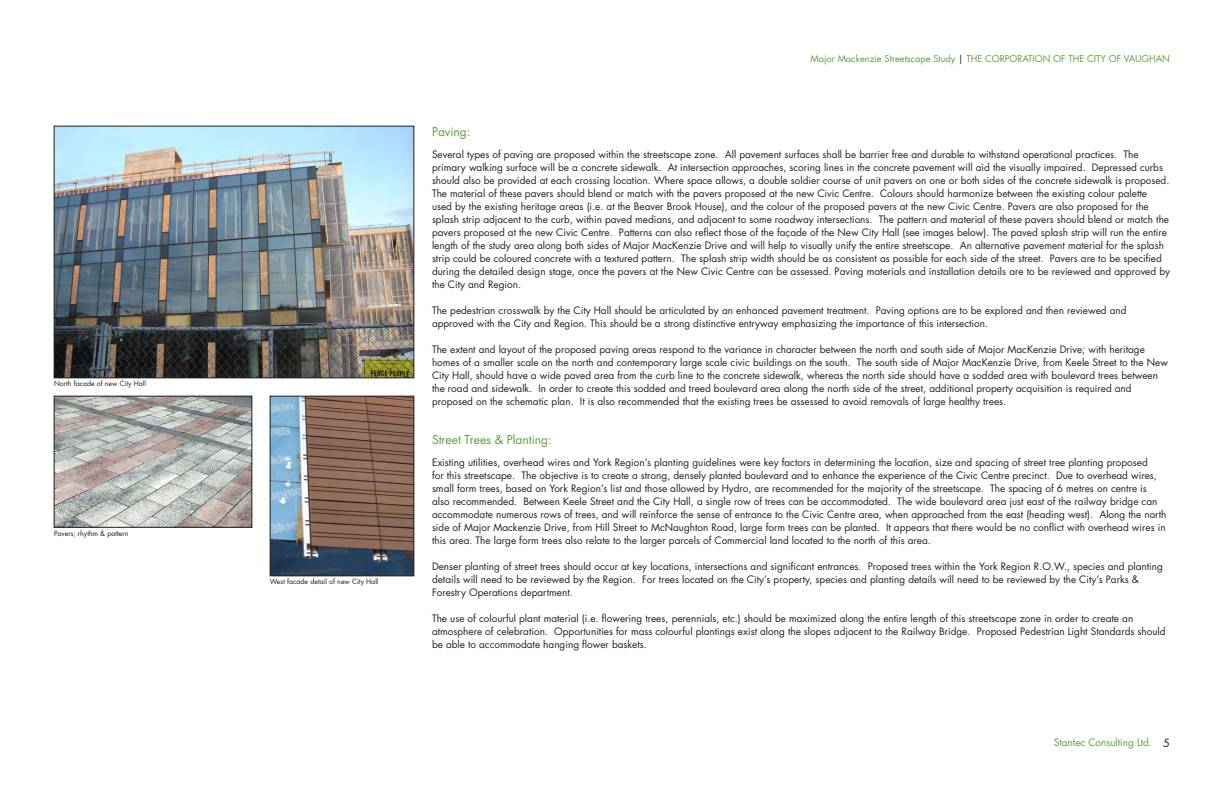
<style>
.page{position:relative;width:1224px;height:792px;background:#fff}
.page>*{position:absolute;margin:0;border:0;box-sizing:border-box;transform-origin:0 0}
.t1{font:12px "Futura Std";color:#5f9d3b}
.t2{font:10px/13px "Futura Std";color:#231f20}
.t3{font:10px "Futura Std";color:#5f9d3b}
.t4{font:9.2px "Futura Std";color:#5f9d3b}
.t5{font:7px "Futura Std";color:#231f20}
.s1{color:#231f20}
.s2{font-size:11px;color:#231f20}
</style>
<div class="page">
<img style="left:56px;top:128px;width:356px;height:248px">
<div style="left:54px;top:126px;width:360px;height:252px;border:1px solid #231f20"></div>
<img style="left:272px;top:398px;width:140px;height:176px">
<div style="left:270px;top:396px;width:144px;height:180px;border:1px solid #231f20"></div>
<img style="left:56px;top:398px;width:194px;height:127px">
<div style="left:54px;top:396px;width:198px;height:131px;border:1px solid #231f20"></div>
<p class="t5" style="left:54px;top:379px;width:94px">North facade of new City Hall</p>
<p class="t5" style="left:54px;top:529px;width:76px">Pavers; rhythm &amp; pattern</p>
<p class="t5" style="left:270px;top:577px;width:110px">West facade detail of new City Hall</p>
<p class="t4" style="left:811px;top:52px;width:361px">Major Mackenzie Streetscape Study <span class="s1">|</span> THE CORPORATION OF THE CITY OF VAUGHAN</p>
<p class="t1" style="left:432px;top:124px;width:40px">Paving:</p>
<p class="t2" style="left:432px;top:148px;width:740px">Several types of paving are proposed within the streetscape zone. All pavement surfaces shall be barrier free and durable to withstand operational practices. The primary walking surface will be a concrete sidewalk. At intersection approaches, scoring lines in the concrete pavement will aid the visually impaired. Depressed curbs should also be provided at each crossing location. Where space allows, a double soldier course of unit pavers on one or both sides of the concrete sidewalk is proposed.<br>The material of these pavers should blend or match with the pavers proposed at the new Civic Centre. Colours should harmonize between the existing colour palette<br>used by the existing heritage areas (i.e. at the Beaver Brook House), and the colour of the proposed pavers at the new Civic Centre. Pavers are also proposed for the splash strip adjacent to the curb, within paved medians, and adjacent to some roadway intersections. The pattern and material of these pavers should blend or match the pavers proposed at the new Civic Centre. Patterns can also reflect those of the façade of the New City Hall (see images below). The paved splash strip will run the entire length of the study area along both sides of Major MacKenzie Drive and will help to visually unify the entire streetscape. An alternative pavement material for the splash strip could be coloured concrete with a textured pattern. The splash strip width should be as consistent as possible for each side of the street. Pavers are to be specified during the detailed design stage, once the pavers at the New Civic Centre can be assessed. Paving materials and installation details are to be reviewed and approved by the City and Region.</p>
<p class="t2" style="left:432px;top:304px;width:696px">The pedestrian crosswalk by the City Hall should be articulated by an enhanced pavement treatment. Paving options are to be explored and then reviewed and approved with the City and Region. This should be a strong distinctive entryway emphasizing the importance of this intersection.</p>
<p class="t2" style="left:432px;top:343px;width:737px">The extent and layout of the proposed paving areas respond to the variance in character between the north and south side of Major MacKenzie Drive; with heritage homes of a smaller scale on the north and contemporary large scale civic buildings on the south. The south side of Major MacKenzie Drive, from Keele Street to the New City Hall, should have a wide paved area from the curb line to the concrete sidewalk, whereas the north side should have a sodded area with boulevard trees between the road and sidewalk. In order to create this sodded and treed boulevard area along the north side of the street, additional property acquisition is required and proposed on the schematic plan. It is also recommended that the existing trees be assessed to avoid removals of large healthy trees.</p>
<p class="t1" style="left:432px;top:432px;width:121px">Street Trees &amp; Planting:</p>
<p class="t2" style="left:432px;top:456px;width:736px">Existing utilities, overhead wires and York Region’s planting guidelines were key factors in determining the location, size and spacing of street tree planting proposed<br>for this streetscape. The objective is to create a strong, densely planted boulevard and to enhance the experience of the Civic Centre precinct. Due to overhead wires, small form trees, based on York Region’s list and those allowed by Hydro, are recommended for the majority of the streetscape. The spacing of 6 metres on centre is also recommended. Between Keele Street and the City Hall, a single row of trees can be accommodated. The wide boulevard area just east of the railway bridge can accommodate numerous rows of trees, and will reinforce the sense of entrance to the Civic Centre area, when approached from the east (heading west). Along the north side of Major Mackenzie Drive, from Hill Street to McNaughton Road, large form trees can be planted. It appears that there would be no conflict with overhead wires in this area. The large form trees also relate to the larger parcels of Commercial land located to the north of this area.</p>
<p class="t2" style="left:432px;top:560px;width:732px">Denser planting of street trees should occur at key locations, intersections and significant entrances. Proposed trees within the York Region R.O.W., species and planting details will need to be reviewed by the Region. For trees located on the City’s property, species and planting details will need to be reviewed by the City’s Parks &amp;<br>Forestry Operations department.</p>
<p class="t2" style="left:432px;top:612px;width:735px">The use of colourful plant material (i.e. flowering trees, perennials, etc.) should be maximized along the entire length of this streetscape zone in order to create an atmosphere of celebration. Opportunities for mass colourful plantings exist along the slopes adjacent to the Railway Bridge. Proposed Pedestrian Light Standards should be able to accommodate hanging flower baskets.</p>
<p class="t3" style="left:1054px;top:736px;width:118px">Stantec Consulting Ltd. <span class="s2">5</span></p>
</div>
